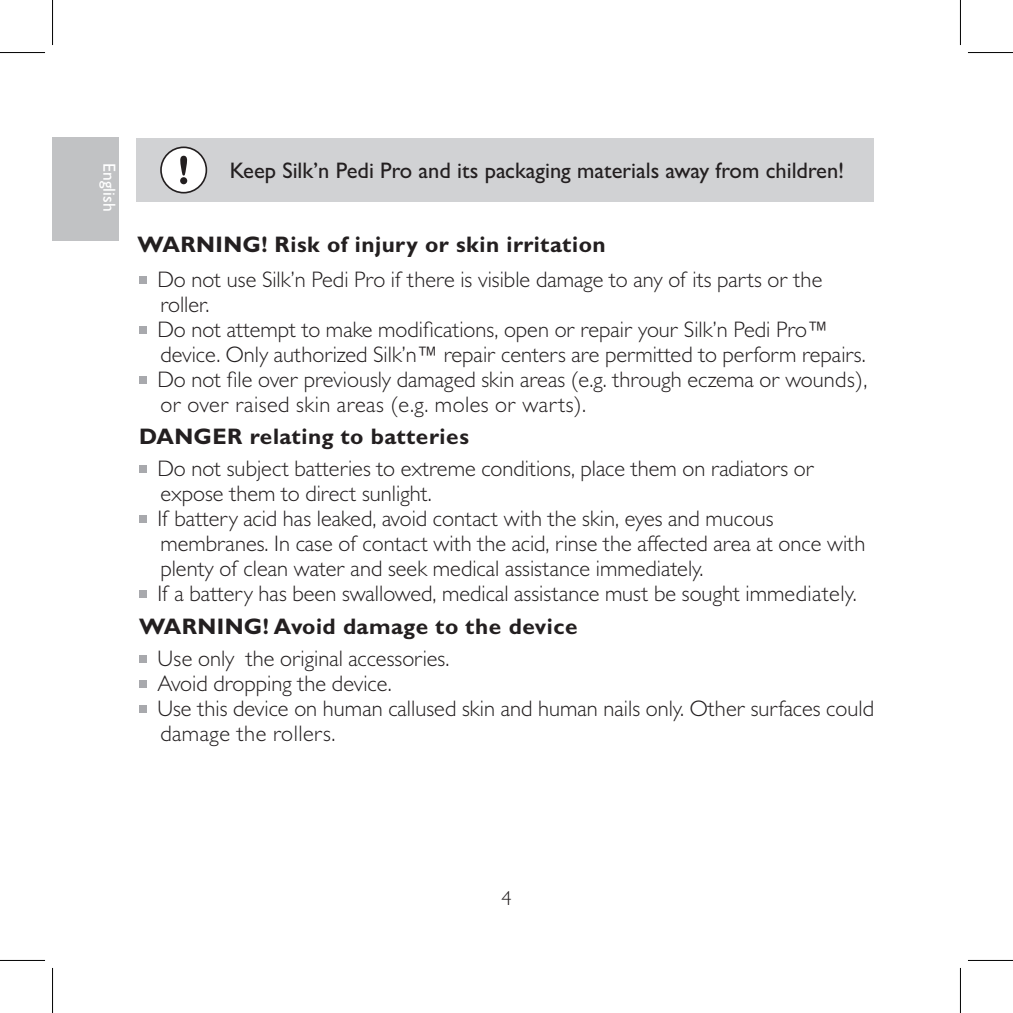
<style>
.page{position:relative;width:1013px;height:1013px;background:#fff}
.page>*{position:absolute;margin:0;border:0;box-sizing:border-box;transform-origin:0 0}
.text_ratz{font:300 22.5px/25px "Gill Sans MT Std";color:#231f20}
.text_ratz-2{font:700 22.5px "Gill Sans MT Pro";letter-spacing:.02em;color:#231f20}
.text_raz_regular{font:500 22.5px "Gill Sans MT Pro";color:#231f20}
.t1{font:300 20.25px "Gill Sans MT Std";color:#231f20}
.t2{font:500 17.5px "Gill Sans MT Pro";color:#fff}
</style>
<div class="page">
<div style="left:52px;top:138px;width:67px;height:103px;background:#c1c2c4"></div>
<div style="left:136px;top:138px;width:737px;height:64px;background:#d1d2d4"></div>
<div style="left:161px;top:147px;width:45px;height:46px;background:#fff;border-radius:50%"></div>
<div style="left:160px;top:146px;width:47px;height:47px;border:2px solid #231f20;border-radius:50%"></div>
<svg style="left:180px;top:156px;width:7px;height:28px"></svg>
<svg style="left:139px;top:276px;width:7px;height:7px"></svg>
<svg style="left:139px;top:326px;width:7px;height:7px"></svg>
<svg style="left:139px;top:376px;width:7px;height:7px"></svg>
<svg style="left:139px;top:465px;width:7px;height:7px"></svg>
<svg style="left:139px;top:515px;width:7px;height:7px"></svg>
<svg style="left:139px;top:590px;width:7px;height:7px"></svg>
<svg style="left:139px;top:655px;width:7px;height:6px"></svg>
<svg style="left:139px;top:680px;width:7px;height:6px"></svg>
<svg style="left:139px;top:705px;width:7px;height:6px"></svg>
<hr style="left:0;top:52px;width:45px;height:1px;background:#000">
<hr style="left:967px;top:52px;width:45px;height:1px;background:#000">
<hr style="left:0;top:959px;width:45px;height:1px;background:#000">
<hr style="left:967px;top:959px;width:45px;height:1px;background:#000">
<hr style="left:52px;top:0;width:1px;height:45px;background:#000">
<hr style="left:52px;top:967px;width:1px;height:45px;background:#000">
<hr style="left:959px;top:0;width:1px;height:45px;background:#000">
<hr style="left:959px;top:967px;width:1px;height:45px;background:#000">
<p class="t2" style="left:120px;top:163px;width:50px;rotate:90deg">English</p>
<p class="text_raz_regular" style="left:230px;top:156px;width:615px">Keep Silk’n Pedi Pro and its packaging materials away from children!</p>
<p class="text_ratz-2" style="left:138px;top:231px;width:469px">WARNING! Risk of injury or skin irritation</p>
<p class="text_ratz" style="left:157px;top:266px;width:666px">Do not use Silk’n Pedi Pro if there is visible damage to any of its parts or the roller.</p>
<p class="text_ratz" style="left:157px;top:316px;width:709px">Do not attempt to make modifications, open or repair your Silk’n Pedi Pro™ device. Only authorized Silk’n™ repair centers are permitted to perform repairs.</p>
<p class="text_ratz" style="left:157px;top:366px;width:711px">Do not file over previously damaged skin areas (e.g. through eczema or wounds), or over raised skin areas (e.g. moles or warts).</p>
<p class="text_ratz-2" style="left:139px;top:422px;width:331px">DANGER relating to batteries</p>
<p class="text_ratz" style="left:157px;top:456px;width:658px">Do not subject batteries to extreme conditions, place them on radiators or expose them to direct sunlight.</p>
<p class="text_ratz" style="left:157px;top:506px;width:709px">If battery acid has leaked, avoid contact with the skin, eyes and mucous membranes. In case of contact with the acid, rinse the affected area at once with plenty of clean water and seek medical assistance immediately.</p>
<p class="text_ratz" style="left:157px;top:581px;width:700px">If a battery has been swallowed, medical assistance must be sought immediately.</p>
<p class="text_ratz-2" style="left:139px;top:612px;width:440px">WARNING! Avoid damage to the device</p>
<p class="text_ratz" style="left:157px;top:645px;width:293px">Use only the original accessories.</p>
<p class="text_ratz" style="left:157px;top:670px;width:236px">Avoid dropping the device.</p>
<p class="text_ratz" style="left:157px;top:695px;width:717px">Use this device on human callused skin and human nails only. Other surfaces could damage the rollers.</p>
<p class="t1" style="left:501px;top:886px;width:12px">4</p>
</div>
